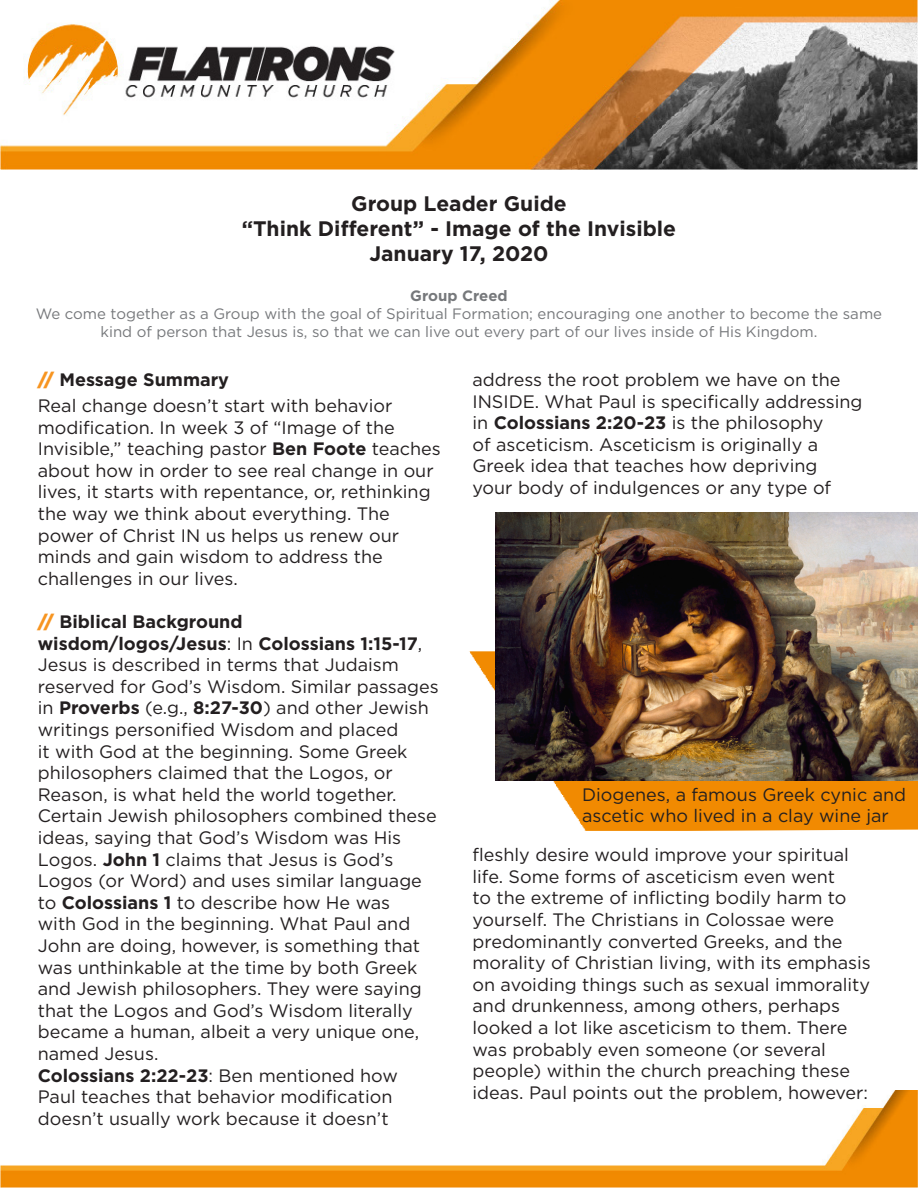
<style>
.page{position:relative;width:918px;height:1188px;background:#fff}
.page>*{position:absolute;margin:0;border:0;box-sizing:border-box;transform-origin:0 0}
.t1{font:700 21px "Gotham";color:#231f20}
.t2{font:18px/21.6px "Gotham";color:#231f20}
.t3{font:700 18px "Gotham";color:#231f20}
.t4{font:15px/18px "Gotham";color:#76787b;text-align:center}
.t5{font:700 15px "Gotham";color:#76787b}
.s1{font-weight:900;color:#f79521}
.s2{font-weight:700}
</style>
<div class="page">
<img style="left:0;top:0;width:918px;height:169px">
<img style="left:0;top:1090px;width:918px;height:98px">
<img style="left:469px;top:651px;width:449px;height:180px">
<img style="left:496px;top:513px;width:421px;height:268px">
<p class="t1" style="left:351px;top:189px;width:217px">Group Leader Guide</p>
<p class="t1" style="left:242px;top:214px;width:436px">“Think Different” - Image of the Invisible</p>
<p class="t1" style="left:369px;top:240px;width:181px">January 17, 2020</p>
<p class="t5" style="left:410px;top:285px;width:99px">Group Creed</p>
<p class="t4" style="left:36px;top:304px;width:848px">We come together as a Group with the goal of Spiritual Formation; encouraging one another to become the same kind of person that Jesus is, so that we can live out every part of our lives inside of His Kingdom.</p>
<p class="t3" style="left:38px;top:368px;width:193px"><span class="s1">//</span> Message Summary</p>
<p class="t2" style="left:38px;top:394px;width:405px">Real change doesn’t start with behavior modification. In week 3 of “Image of the Invisible,” teaching pastor <span class="s2">Ben Foote</span> teaches about how in order to see real change in our lives, it starts with repentance, or, rethinking the way we think about everything. The power of Christ IN us helps us renew our minds and gain wisdom to address the challenges in our lives.</p>
<p class="t3" style="left:38px;top:610px;width:206px"><span class="s1">//</span> Biblical Background</p>
<p class="t2" style="left:38px;top:632px;width:403px"><span class="s2">wisdom/logos/Jesus</span>: In <span class="s2">Colossians 1:15-17</span>, Jesus is described in terms that Judaism reserved for God’s Wisdom. Similar passages in <span class="s2">Proverbs</span> (e.g., <span class="s2">8:27-30</span>) and other Jewish writings personified Wisdom and placed<br>it with God at the beginning. Some Greek philosophers claimed that the Logos, or Reason, is what held the world together.<br>Certain Jewish philosophers combined these ideas, saying that God’s Wisdom was His Logos. <span class="s2">John 1</span> claims that Jesus is God’s Logos (or Word) and uses similar language to <span class="s2">Colossians 1</span> to describe how He was<br>with God in the beginning. What Paul and John are doing, however, is something that was unthinkable at the time by both Greek and Jewish philosophers. They were saying that the Logos and God’s Wisdom literally became a human, albeit a very unique one, named Jesus.</p>
<p class="t2" style="left:38px;top:1064px;width:362px"><span class="s2">Colossians 2:22-23</span>: Ben mentioned how<br>Paul teaches that behavior modification doesn’t usually work because it doesn’t</p>
<p class="t2" style="left:472px;top:368px;width:392px">address the root problem we have on the INSIDE. What Paul is specifically addressing in <span class="s2">Colossians 2:20-23</span> is the philosophy<br>of asceticism. Asceticism is originally a Greek idea that teaches how depriving<br>your body of indulgences or any type of</p>
<p class="t2" style="left:582px;top:783px;width:326px">Diogenes, a famous Greek cynic and ascetic who lived in a clay wine jar</p>
<p class="t2" style="left:472px;top:844px;width:400px">fleshly desire would improve your spiritual life. Some forms of asceticism even went<br>to the extreme of inflicting bodily harm to yourself. The Christians in Colossae were predominantly converted Greeks, and the morality of Christian living, with its emphasis on avoiding things such as sexual immorality and drunkenness, among others, perhaps looked a lot like asceticism to them. There was probably even someone (or several people) within the church preaching these ideas. Paul points out the problem, however:</p>
</div>
